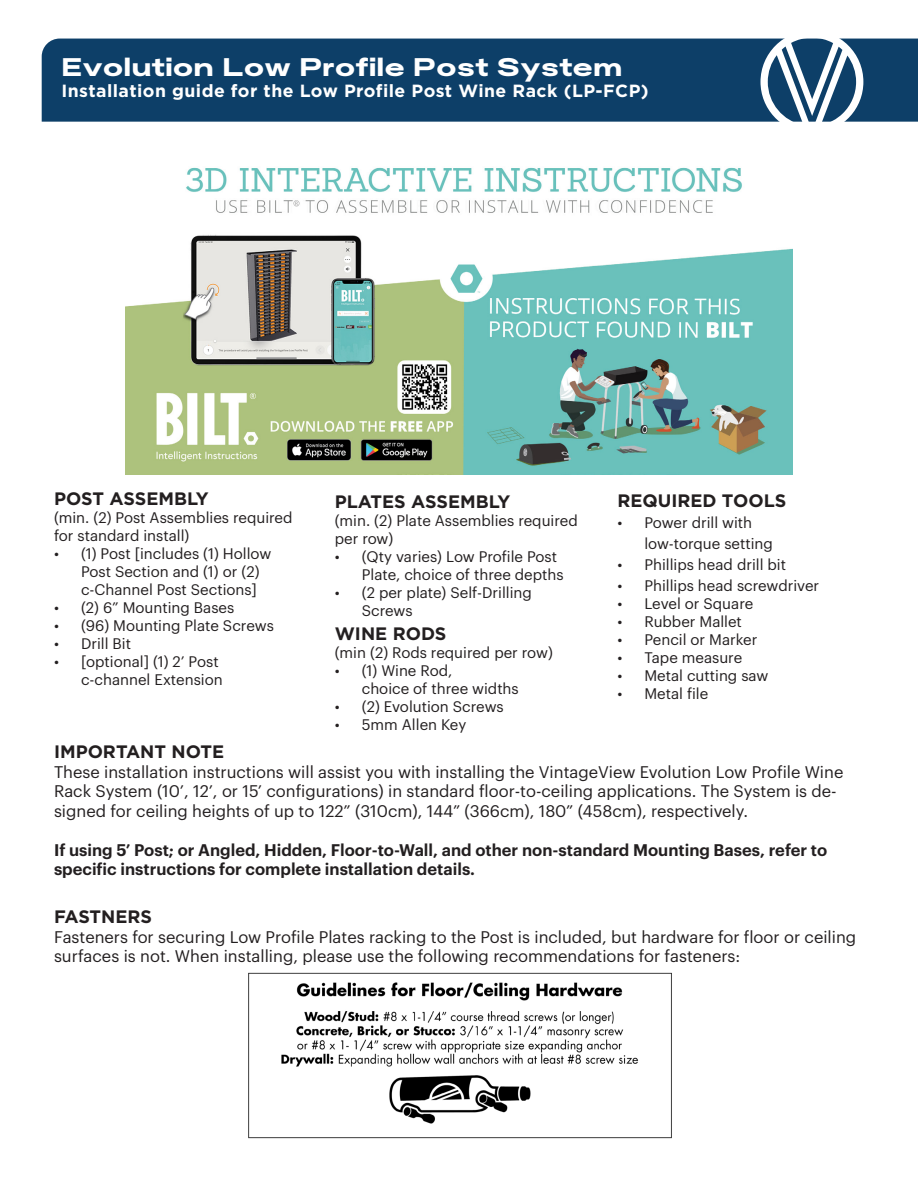
<style>
.page{position:relative;width:918px;height:1188px;background:#fff}
.page>*{position:absolute;margin:0;border:0;box-sizing:border-box;transform-origin:0 0}
.t1{font:25.5px "Plaid Trial XL";letter-spacing:.025em;color:#fff}
.t2{font:700 18px "Gotham";color:#231f20}
.t3{font:700 17.7px "Gotham";letter-spacing:.025em;color:#fff}
.t4{font:16.5px/19.5px "Graphik";color:#231f20}
.t5{font:600 16.5px/19.5px "Graphik";color:#231f20}
.t6{font:15px/18px "Graphik";color:#231f20}
</style>
<div class="page">
<div style="left:42px;top:39px;width:876px;height:83px;background:#0d3f68"></div>
<svg style="left:760px;top:38px;width:103px;height:84px"></svg>
<img style="left:125px;top:167px;width:668px;height:308px">
<img style="left:248px;top:972px;width:424px;height:167px">
<p class="t1" style="left:62px;top:57px;width:562px">Evolution Low Profile Post System</p>
<p class="t3" style="left:62px;top:79px;width:589px">Installation guide for the Low Profile Post Wine Rack (LP-FCP)</p>
<p class="t2" style="left:54px;top:487px;width:156px">POST ASSEMBLY</p>
<p class="t6" style="left:54px;top:508px;width:240px">(min. (2) Post Assemblies required for standard install)</p>
<p class="t6" style="left:81px;top:544px;width:192px;text-indent:-27px">• (1) Post [includes (1) Hollow<br>Post Section and (1) or (2) c-Channel Post Sections]</p>
<p class="t6" style="left:54px;top:598px;width:182px">• (2) 6” Mounting Bases</p>
<p class="t6" style="left:54px;top:616px;width:221px">• (96) Mounting Plate Screws</p>
<p class="t6" style="left:54px;top:634px;width:79px">• Drill Bit</p>
<p class="t6" style="left:54px;top:652px;width:170px;text-align:right">• [optional] (1) 2’ Post c-channel Extension</p>
<p class="t2" style="left:335px;top:489px;width:177px">PLATES ASSEMBLY</p>
<p class="t6" style="left:335px;top:510px;width:244px">(min. (2) Plate Assemblies required per row)</p>
<p class="t6" style="left:362px;top:546px;width:203px;text-indent:-27px">• (Qty varies) Low Profile Post<br>Plate, choice of three depths</p>
<p class="t6" style="left:362px;top:582px;width:172px;text-indent:-27px">• (2 per plate) Self-Drilling<br>Screws</p>
<p class="t2" style="left:335px;top:621px;width:113px">WINE RODS</p>
<p class="t6" style="left:335px;top:642px;width:220px">(min (2) Rods required per row)</p>
<p class="t6" style="left:362px;top:660px;width:159px;text-indent:-27px">• (1) Wine Rod,<br>choice of three widths</p>
<p class="t6" style="left:335px;top:696px;width:171px">• (2) Evolution Screws</p>
<p class="t6" style="left:335px;top:714px;width:133px">• 5mm Allen Key</p>
<p class="t2" style="left:617px;top:489px;width:170px">REQUIRED TOOLS</p>
<p class="t6" style="left:644px;top:511px;width:130px;line-height:21px;text-indent:-27px">• Power drill with low-torque setting</p>
<p class="t6" style="left:617px;top:554px;width:170px">• Phillips head drill bit</p>
<p class="t6" style="left:617px;top:575px;width:203px">• Phillips head screwdriver</p>
<p class="t6" style="left:617px;top:593px;width:137px">• Level or Square</p>
<p class="t6" style="left:617px;top:611px;width:126px">• Rubber Mallet</p>
<p class="t6" style="left:617px;top:629px;width:142px">• Pencil or Marker</p>
<p class="t6" style="left:617px;top:647px;width:126px">• Tape measure</p>
<p class="t6" style="left:617px;top:665px;width:153px">• Metal cutting saw</p>
<p class="t6" style="left:617px;top:683px;width:92px">• Metal file</p>
<p class="t2" style="left:54px;top:740px;width:172px">IMPORTANT NOTE</p>
<p class="t4" style="left:54px;top:761px;width:791px">These installation instructions will assist you with installing the VintageView Evolution Low Profile Wine<br>Rack System (10’, 12’, or 15’ configurations) in standard floor-to-ceiling applications. The System is de&shy;signed for ceiling heights of up to 122” (310cm), 144” (366cm), 180” (458cm), respectively.</p>
<p class="t5" style="left:54px;top:839px;width:775px">If using 5’ Post; or Angled, Hidden, Floor-to-Wall, and other non-standard Mounting Bases, refer to specific instructions for complete installation details.</p>
<p class="t2" style="left:54px;top:905px;width:100px">FASTNERS</p>
<p class="t4" style="left:54px;top:926px;width:804px">Fasteners for securing Low Profile Plates racking to the Post is included, but hardware for floor or ceiling surfaces is not. When installing, please use the following recommendations for fasteners:</p>
</div>
